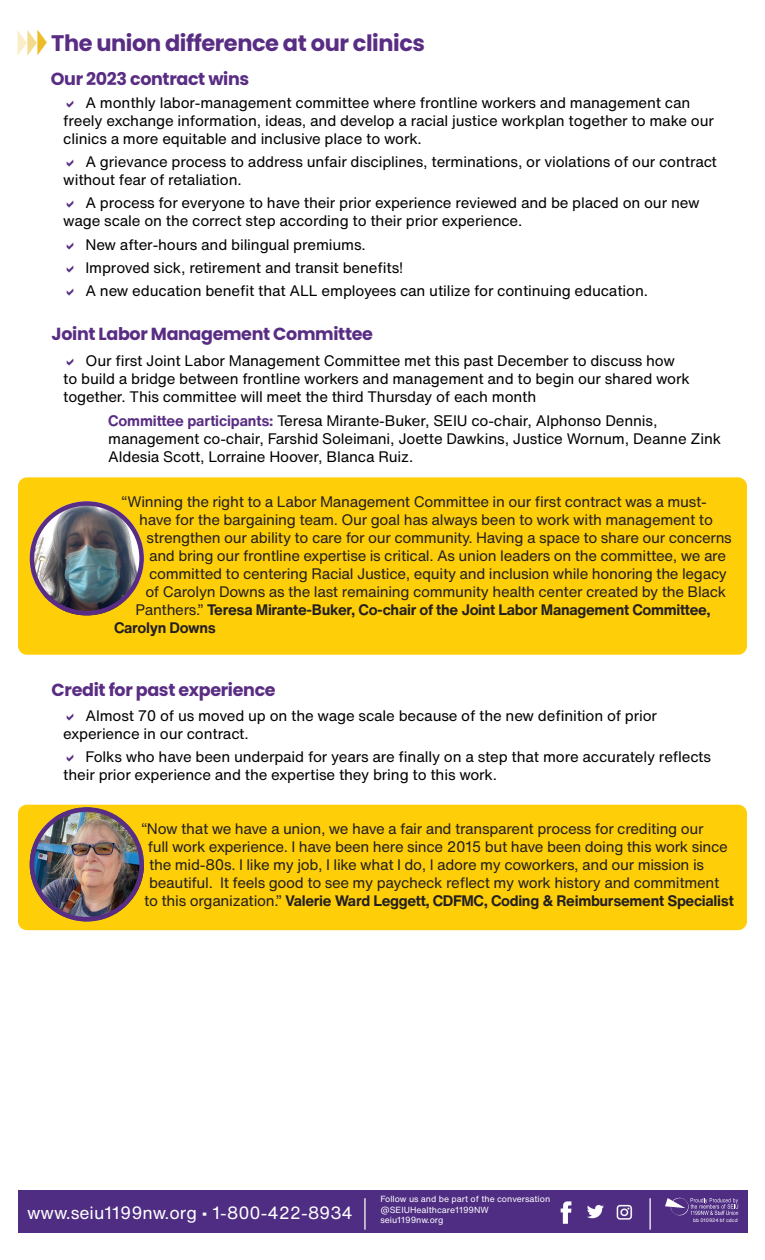
<style>
.page{position:relative;width:765px;height:1260px;background:#fff}
.page>*{position:absolute;margin:0;border:0;box-sizing:border-box;transform-origin:0 0}
.t1{font:700 22.5px "Poppins";letter-spacing:-.02em;color:#592d83}
.t2{font:700 17.5px "Poppins";letter-spacing:-.02em;color:#592d83}
.t3{font:17.5px "Helvetica Now Text";color:#fff}
.t4{font:15px/18px "Helvetica Now Text";letter-spacing:-.01em;color:#000}
.t5{font:15px "Helvetica Now Text";letter-spacing:-.02em;color:#231f20}
.t6{font:700 15px "Helvetica Now Text";letter-spacing:-.02em;color:#231f20}
.t7{font:8.75px/10.5px "Helvetica Now Text";color:#fff}
.t8{font:5px "Helvetica Now Text";color:#fff}
.s1{font-weight:700;color:#592d83}
.s2{font-weight:400}
</style>
<div class="page">
<div style="left:18px;top:1191px;width:729px;height:42px;background:#4f2d83"></div>
<img style="left:587px;top:1204px;width:17px;height:15px">
<img style="left:616px;top:1204px;width:17px;height:16px">
<img style="left:560px;top:1201px;width:12px;height:23px">
<hr style="left:364px;top:1198px;width:2px;height:32px;background:#fff">
<hr style="left:650px;top:1198px;width:1px;height:32px;background:#fff">
<svg style="left:665px;top:1197px;width:74px;height:19px"></svg>
<div style="left:18px;top:477px;width:729px;height:178px;background:#fece08;border-radius:9px"></div>
<div style="left:18px;top:805px;width:729px;height:125px;background:#fece08;border-radius:9px"></div>
<img style="left:30px;top:501px;width:114px;height:114px;border-radius:57px">
<div style="left:30px;top:501px;width:114px;height:114px;border:5px solid #592d83;border-radius:50%"></div>
<img style="left:30px;top:807px;width:114px;height:115px;border-radius:57px">
<div style="left:30px;top:807px;width:114px;height:115px;border:5px solid #592d83;border-radius:50%"></div>
<svg style="left:17px;top:30px;width:30px;height:26px"></svg>
<h1 class="t1" style="left:51px;top:30px;width:375px">The union difference at our clinics</h1>
<p class="t2" style="left:51px;top:69px;width:200px">Our 2023 contract wins</p>
<p class="t4" style="left:63px;top:93px;width:652px;text-indent:22px">A monthly labor-management committee where frontline workers and management can freely exchange information, ideas, and develop a racial justice workplan together to make our clinics a more equitable and inclusive place to work.</p>
<p class="t4" style="left:63px;top:152px;width:655px;text-indent:22px">A grievance process to address unfair disciplines, terminations, or violations of our contract without fear of retaliation.</p>
<p class="t4" style="left:63px;top:194px;width:638px;text-indent:22px">A process for everyone to have their prior experience reviewed and be placed on our new wage scale on the correct step according to their prior experience.</p>
<p class="t4" style="left:85px;top:232px;width:564px;line-height:23.2px">New after-hours and bilingual premiums.<br>Improved sick, retirement and transit benefits!<br>A new education benefit that ALL employees can utilize for continuing education.</p>
<p class="t2" style="left:52px;top:324px;width:323px">Joint Labor Management Committee</p>
<p class="t4" style="left:63px;top:351px;width:628px;text-indent:22px">Our first Joint Labor Management Committee met this past December to discuss how to build a bridge between frontline workers and management and to begin our shared work together. This committee will meet the third Thursday of each month</p>
<p class="t4" style="left:108px;top:411px;width:614px"><span class="s1">Committee participants:</span> Teresa Mirante-Buker, SEIU co-chair, Alphonso Dennis, management co-chair, Farshid Soleimani, Joette Dawkins, Justice Wornum, Deanne Zink<br>Aldesia Scott, Lorraine Hoover, Blanca Ruiz.</p>
<p class="t5" style="left:122px;top:490px;width:587px">“Winning the right to a Labor Management Committee in our first contract was a must-</p>
<p class="t5" style="left:139px;top:508px;width:575px">have for the bargaining team. Our goal has always been to work with management to</p>
<p class="t5" style="left:147px;top:526px;width:587px">strengthen our ability to care for our community. Having a space to share our concerns</p>
<p class="t5" style="left:149px;top:544px;width:579px">and bring our frontline expertise is critical. As union leaders on the committee, we are</p>
<p class="t5" style="left:149px;top:562px;width:579px">committed to centering Racial Justice, equity and inclusion while honoring the legacy</p>
<p class="t5" style="left:145px;top:580px;width:583px">of Carolyn Downs as the last remaining community health center created by the Black</p>
<p class="t6" style="left:135px;top:598px;width:577px"><span class="s2">Panthers.”</span> Teresa Mirante-Buker, Co-chair of the Joint Labor Management Committee,</p>
<p class="t6" style="left:114px;top:616px;width:103px">Carolyn Downs</p>
<p class="t2" style="left:52px;top:680px;width:226px">Credit for past experience</p>
<p class="t4" style="left:63px;top:706px;width:595px;text-indent:22px">Almost 70 of us moved up on the wage scale because of the new definition of prior experience in our contract.</p>
<p class="t4" style="left:63px;top:747px;width:649px;text-indent:22px">Folks who have been underpaid for years are finally on a step that more accurately reflects their prior experience and the expertise they bring to this work.</p>
<p class="t5" style="left:142px;top:817px;width:564px">“Now that we have a union, we have a fair and transparent process for crediting our</p>
<p class="t5" style="left:148px;top:835px;width:582px">full work experience. I have been here since 2015 but have been doing this work since</p>
<p class="t5" style="left:149px;top:853px;width:556px">the mid-80s. I like my job, I like what I do, I adore my coworkers, and our mission is</p>
<p class="t5" style="left:149px;top:871px;width:572px">beautiful. It feels good to see my paycheck reflect my work history and commitment</p>
<p class="t6" style="left:144px;top:889px;width:591px"><span class="s2">to this organization.”</span> Valerie Ward Leggett, CDFMC, Coding &amp; Reimbursement Specialist</p>
<p class="t7" style="left:380px;top:1194px;width:171px">Follow us and be part of the conversation @SEIUHealthcare1199NW</p>
<p class="t3" style="left:27px;top:1200px;width:327px">www.seiu1199nw.org • 1-800-422-8934</p>
<p class="t7" style="left:380px;top:1215px;width:65px">seiu1199nw.org</p>
<p class="t8" style="left:693px;top:1216px;width:46px">bb 010924 bf cdcd</p>
<p class="t8" style="left:701px;top:1216px;width:38px">bb 081623 smc</p>
<p class="t8" style="left:700px;top:1217px;width:39px">bb 120723 SMC</p>
</div>
